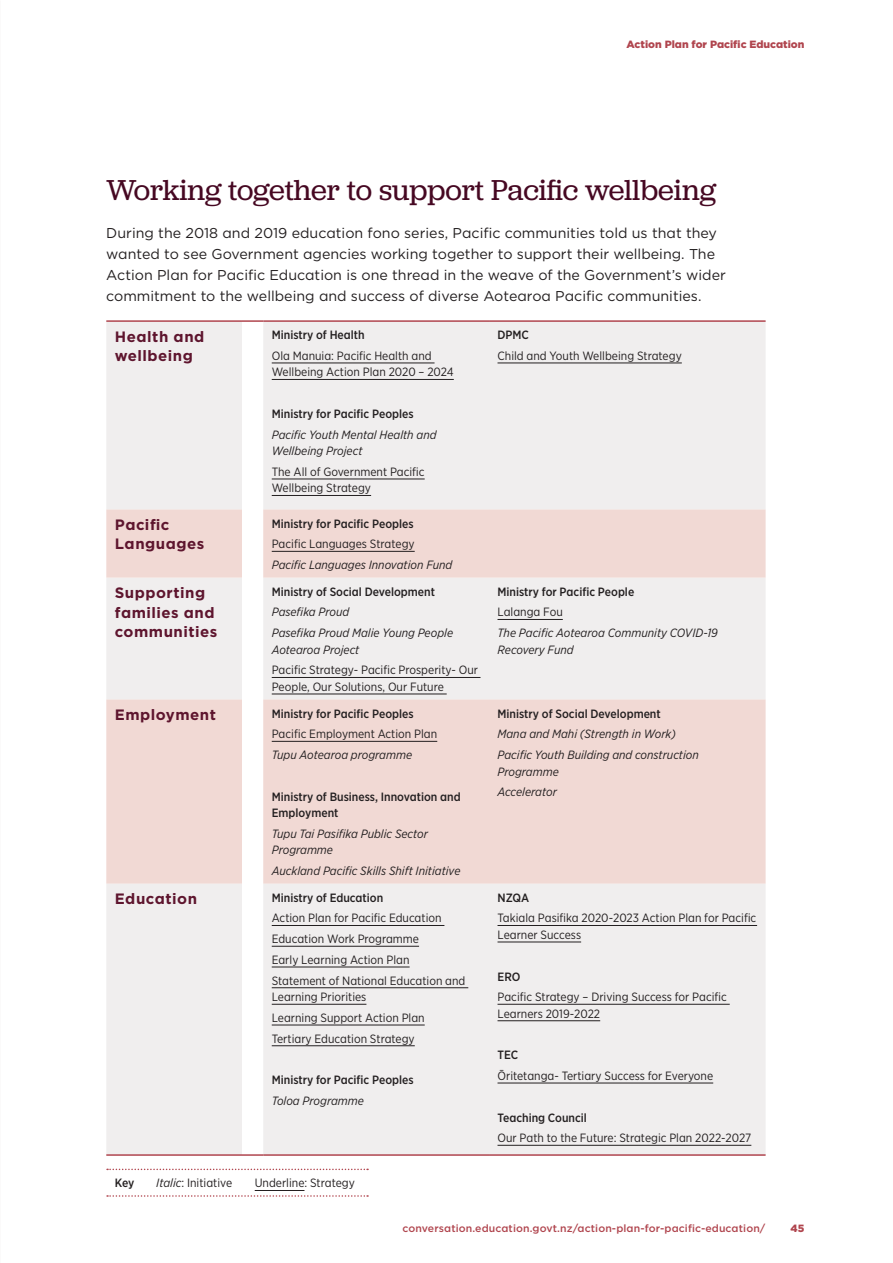
<style>
.page{position:relative;width:893px;height:1263px;background:#fff}
.page>*{position:absolute;margin:0;border:0;box-sizing:border-box;transform-origin:0 0}
.H3{font:30px "Jubilat";letter-spacing:-.005em;color:#460822}
.Table_Header_2{font:700 15px/19.5px "Gotham";letter-spacing:.035em;color:#5e152e}
.BODY_Text{font:14.25px/21px "Gotham";color:#231f20}
.TABLE_Body_Text{font:12px/16.5px "Gotham Narrow";color:#231f20}
.TABLE_Body_Text-2{font:italic 12px/16.5px "Gotham Narrow";color:#231f20}
.TABLE_Body_Text-3{font:500 12px/16.5px "Gotham Narrow";color:#231f20}
.t1{font:500 10.5px "Gotham";letter-spacing:.01em;color:#b0454e}
.t2{font:900 10.5px "Gotham";color:#b0454e}
.s1{font-style:italic}
</style>
<div class="page">
<div style="left:106px;top:322px;width:660px;height:832px;background:#f0eeee"></div>
<svg style="left:106px;top:509px;width:660px;height:375px;background:#f1e0dd"></svg>
<hr style="left:106px;top:1154px;width:136px;height:2px;background:#b0454e">
<hr style="left:263px;top:1154px;width:226px;height:2px;background:#b0454e">
<hr style="left:489px;top:1154px;width:277px;height:2px;background:#b0454e">
<hr style="left:242px;top:1154px;width:21px;height:2px;background:#b0454e">
<hr style="left:242px;top:320px;width:21px;height:2px;background:#b0454e">
<hr style="left:263px;top:320px;width:226px;height:2px;background:#b0454e">
<hr style="left:489px;top:320px;width:277px;height:2px;background:#b0454e">
<hr style="left:106px;top:320px;width:136px;height:2px;background:#b0454e">
<hr style="left:272px;top:363px;width:163px;height:1px;background:#231f20">
<hr style="left:272px;top:379px;width:182px;height:1px;background:#231f20">
<hr style="left:272px;top:479px;width:153px;height:1px;background:#231f20">
<hr style="left:272px;top:495px;width:99px;height:1px;background:#231f20">
<hr style="left:497px;top:363px;width:185px;height:1px;background:#231f20">
<hr style="left:272px;top:551px;width:143px;height:1px;background:#231f20">
<hr style="left:272px;top:677px;width:208px;height:1px;background:#231f20">
<hr style="left:272px;top:694px;width:175px;height:1px;background:#231f20">
<hr style="left:497px;top:619px;width:66px;height:1px;background:#231f20">
<hr style="left:272px;top:741px;width:165px;height:1px;background:#231f20">
<hr style="left:272px;top:925px;width:172px;height:1px;background:#231f20">
<hr style="left:272px;top:946px;width:147px;height:1px;background:#231f20">
<hr style="left:272px;top:967px;width:138px;height:1px;background:#231f20">
<hr style="left:272px;top:987px;width:196px;height:1px;background:#231f20">
<hr style="left:272px;top:1004px;width:94px;height:1px;background:#231f20">
<hr style="left:272px;top:1025px;width:153px;height:1px;background:#231f20">
<hr style="left:272px;top:1045px;width:143px;height:1px;background:#231f20">
<hr style="left:497px;top:925px;width:260px;height:1px;background:#231f20">
<hr style="left:497px;top:942px;width:84px;height:1px;background:#231f20">
<hr style="left:497px;top:1004px;width:233px;height:1px;background:#231f20">
<hr style="left:497px;top:1020px;width:103px;height:1px;background:#231f20">
<hr style="left:497px;top:1083px;width:216px;height:1px;background:#231f20">
<hr style="left:497px;top:1145px;width:254px;height:1px;background:#231f20">
<svg style="left:107px;top:1168px;width:261px;height:2px"></svg>
<svg style="left:107px;top:1195px;width:261px;height:2px"></svg>
<hr style="left:255px;top:1190px;width:49px;height:1px;background:#231f20">
<p class="t2" style="left:626px;top:37px;width:179px">Action Plan for Pacific Education</p>
<h4 class="H3" style="left:106px;top:171px;width:611px">Working together to support Pacific wellbeing</h4>
<p class="BODY_Text" style="left:106px;top:222px;width:621px">During the 2018 and 2019 education fono series, Pacific communities told us that they wanted to see Government agencies working together to support their wellbeing. The Action Plan for Pacific Education is one thread in the weave of the Government’s wider commitment to the wellbeing and success of diverse Aotearoa Pacific communities.</p>
<p class="Table_Header_2" style="left:115px;top:326px;width:91px">Health and wellbeing</p>
<p class="TABLE_Body_Text-3" style="left:272px;top:327px;width:95px">Ministry of Health</p>
<p class="TABLE_Body_Text-3" style="left:497px;top:327px;width:33px">DPMC</p>
<p class="TABLE_Body_Text" style="left:497px;top:347px;width:186px">Child and Youth Wellbeing Strategy</p>
<p class="TABLE_Body_Text" style="left:272px;top:347px;width:184px">Ola Manuia: Pacific Health and<br>Wellbeing Action Plan 2020 – 2024</p>
<p class="TABLE_Body_Text-3" style="left:272px;top:405px;width:144px">Ministry for Pacific Peoples</p>
<p class="TABLE_Body_Text-2" style="left:272px;top:426px;width:166px">Pacific Youth Mental Health and<br>Wellbeing Project</p>
<p class="TABLE_Body_Text" style="left:272px;top:463px;width:154px">The All of Government Pacific<br>Wellbeing Strategy</p>
<p class="Table_Header_2" style="left:115px;top:515px;width:91px">Pacific<br>Languages</p>
<p class="TABLE_Body_Text-3" style="left:272px;top:515px;width:144px">Ministry for Pacific Peoples</p>
<p class="TABLE_Body_Text" style="left:272px;top:536px;width:144px">Pacific Languages Strategy</p>
<p class="TABLE_Body_Text-2" style="left:272px;top:556px;width:182px">Pacific Languages Innovation Fund</p>
<p class="Table_Header_2" style="left:115px;top:583px;width:104px">Supporting families and communities</p>
<p class="TABLE_Body_Text-3" style="left:272px;top:583px;width:165px">Ministry of Social Development</p>
<p class="TABLE_Body_Text-2" style="left:272px;top:604px;width:79px">Pasefika Proud</p>
<p class="TABLE_Body_Text-2" style="left:272px;top:624px;width:183px">Pasefika Proud Malie Young People<br>Aotearoa Project</p>
<p class="TABLE_Body_Text" style="left:272px;top:662px;width:208px">Pacific Strategy- Pacific Prosperity- Our<br>People, Our Solutions, Our Future</p>
<p class="Table_Header_2" style="left:115px;top:705px;width:103px">Employment</p>
<p class="TABLE_Body_Text-3" style="left:272px;top:705px;width:144px">Ministry for Pacific Peoples</p>
<p class="TABLE_Body_Text" style="left:272px;top:726px;width:167px">Pacific Employment Action Plan</p>
<p class="TABLE_Body_Text-2" style="left:272px;top:746px;width:142px">Tupu Aotearoa programme</p>
<p class="TABLE_Body_Text-3" style="left:272px;top:788px;width:190px">Ministry of Business, Innovation and<br>Employment</p>
<p class="TABLE_Body_Text-2" style="left:272px;top:825px;width:158px">Tupu Tai Pasifika Public Sector<br>Programme</p>
<p class="TABLE_Body_Text-2" style="left:272px;top:862px;width:190px">Auckland Pacific Skills Shift Initiative</p>
<p class="Table_Header_2" style="left:115px;top:889px;width:84px">Education</p>
<p class="TABLE_Body_Text-3" style="left:272px;top:889px;width:113px">Ministry of Education</p>
<p class="TABLE_Body_Text" style="left:272px;top:910px;width:171px">Action Plan for Pacific Education</p>
<p class="TABLE_Body_Text" style="left:272px;top:930px;width:149px">Education Work Programme</p>
<p class="TABLE_Body_Text" style="left:272px;top:951px;width:139px">Early Learning Action Plan</p>
<p class="TABLE_Body_Text" style="left:272px;top:972px;width:195px">Statement of National Education and<br>Learning Priorities</p>
<p class="TABLE_Body_Text" style="left:272px;top:1009px;width:154px">Learning Support Action Plan</p>
<p class="TABLE_Body_Text" style="left:272px;top:1030px;width:145px">Tertiary Education Strategy</p>
<p class="TABLE_Body_Text-3" style="left:272px;top:1072px;width:144px">Ministry for Pacific Peoples</p>
<p class="TABLE_Body_Text-2" style="left:272px;top:1092px;width:94px">Toloa Programme</p>
<p class="TABLE_Body_Text-3" style="left:115px;top:1175px;width:21px">Key</p>
<p class="TABLE_Body_Text" style="left:156px;top:1175px;width:77px"><span class="s1">Italic</span>: Initiative</p>
<p class="TABLE_Body_Text" style="left:255px;top:1175px;width:102px">Underline: Strategy</p>
<p class="TABLE_Body_Text-3" style="left:497px;top:583px;width:138px">Ministry for Pacific People</p>
<p class="TABLE_Body_Text" style="left:497px;top:604px;width:67px">Lalanga Fou</p>
<p class="TABLE_Body_Text-2" style="left:497px;top:624px;width:222px">The Pacific Aotearoa Community COVID-19<br>Recovery Fund</p>
<p class="TABLE_Body_Text-3" style="left:497px;top:705px;width:165px">Ministry of Social Development</p>
<p class="TABLE_Body_Text-2" style="left:497px;top:726px;width:180px">Mana and Mahi (Strength in Work)</p>
<p class="TABLE_Body_Text-2" style="left:497px;top:746px;width:203px">Pacific Youth Building and construction<br>Programme</p>
<p class="TABLE_Body_Text-2" style="left:497px;top:784px;width:61px">Accelerator</p>
<p class="TABLE_Body_Text-3" style="left:497px;top:889px;width:33px">NZQA</p>
<p class="TABLE_Body_Text" style="left:497px;top:910px;width:260px">Takiala Pasifika 2020-2023 Action Plan for Pacific<br>Learner Success</p>
<p class="TABLE_Body_Text-3" style="left:497px;top:968px;width:24px">ERO</p>
<p class="TABLE_Body_Text" style="left:497px;top:988px;width:231px">Pacific Strategy – Driving Success for Pacific<br>Learners 2019-2022</p>
<p class="TABLE_Body_Text-3" style="left:497px;top:1047px;width:22px">TEC</p>
<p class="TABLE_Body_Text" style="left:497px;top:1067px;width:217px">Ōritetanga- Tertiary Success for Everyone</p>
<p class="TABLE_Body_Text-3" style="left:497px;top:1109px;width:91px">Teaching Council</p>
<p class="TABLE_Body_Text" style="left:497px;top:1129px;width:255px">Our Path to the Future: Strategic Plan 2022-2027</p>
<p class="t1" style="left:403px;top:1222px;width:364px">conversation.education.govt.nz/action-plan-for-pacific-education/</p>
<p class="t2" style="left:791px;top:1221px;width:15px">45</p>
</div>
